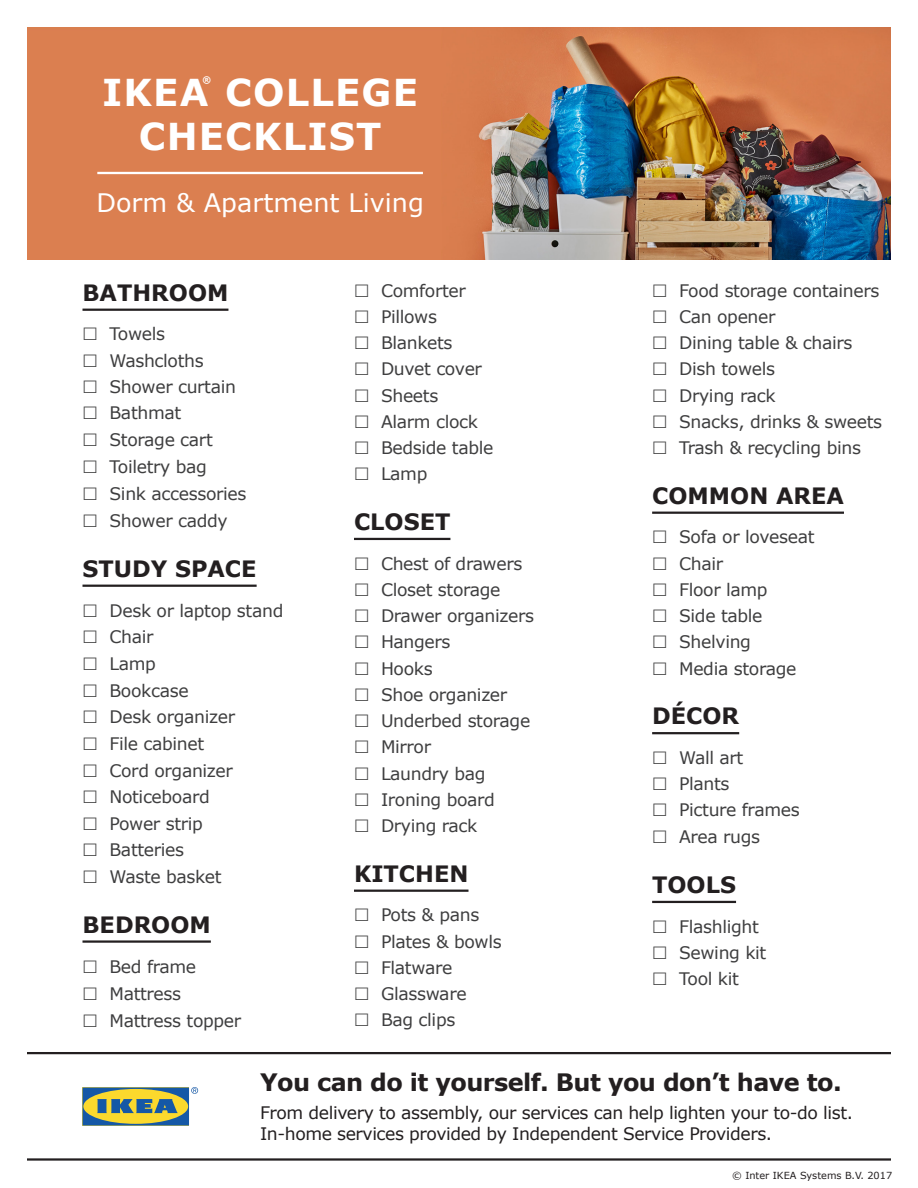
<style>
.page{position:relative;width:918px;height:1188px;background:#fff}
.page>*{position:absolute;margin:0;border:0;box-sizing:border-box;transform-origin:0 0}
.t1{font:700 37.05px "Verdana";letter-spacing:.03em;color:#fff}
.t2{font:25.5px "Verdana";color:#fff}
.t3{font:700 24px "Verdana";letter-spacing:-.025em;color:#231f20}
.Header_1{font:700 22.5px "Verdana";color:#231f20}
.t4{font:17.25px "Verdana";letter-spacing:-.02em;color:#3e3e3f}
.t5{font:17.25px "Verdana";letter-spacing:-.025em;color:#231f20}
.t6{font:9.75px "Verdana";color:#231f20}
.t7{font:700 9px "Verdana";color:#fff}
</style>
<div class="page">
<img style="left:28px;top:28px;width:862px;height:232px">
<hr style="left:82px;top:309px;width:146px;height:2px;background:#231f20">
<hr style="left:82px;top:585px;width:175px;height:2px;background:#231f20">
<hr style="left:82px;top:940px;width:129px;height:3px;background:#231f20">
<hr style="left:354px;top:538px;width:96px;height:2px;background:#231f20">
<hr style="left:354px;top:890px;width:115px;height:2px;background:#231f20">
<hr style="left:652px;top:512px;width:192px;height:2px;background:#231f20">
<hr style="left:652px;top:732px;width:87px;height:2px;background:#231f20">
<hr style="left:652px;top:901px;width:84px;height:2px;background:#231f20">
<hr style="left:27px;top:1158px;width:864px;height:3px;background:#231f20">
<hr style="left:27px;top:1052px;width:864px;height:2px;background:#231f20">
<hr style="left:97px;top:172px;width:326px;height:2px;background:#fff">
<svg style="left:82px;top:1087px;width:116px;height:39px;background:#94a272"></svg>
<p class="t7" style="left:202px;top:74px;width:10px">®</p>
<p class="t1" style="left:225px;top:66px;width:194px">COLLEGE</p>
<p class="t1" style="left:139px;top:111px;width:244px">CHECKLIST</p>
<p class="t1" style="left:102px;top:66px;width:108px">IKEA</p>
<p class="t2" style="left:96px;top:185px;width:329px">Dorm &amp; Apartment Living</p>
<p class="Header_1" style="left:82px;top:277px;width:147px">BATHROOM</p>
<p class="t4" style="left:110px;top:322px;width:57px">Towels</p>
<p class="t4" style="left:110px;top:349px;width:96px">Washcloths</p>
<p class="t4" style="left:110px;top:375px;width:128px">Shower curtain</p>
<p class="t4" style="left:110px;top:401px;width:73px">Bathmat</p>
<p class="t4" style="left:110px;top:428px;width:105px">Storage cart</p>
<p class="t4" style="left:110px;top:455px;width:99px">Toiletry bag</p>
<p class="t4" style="left:110px;top:482px;width:138px">Sink accessories</p>
<p class="t4" style="left:110px;top:509px;width:120px">Shower caddy</p>
<p class="Header_1" style="left:82px;top:553px;width:176px">STUDY SPACE</p>
<p class="t4" style="left:110px;top:599px;width:175px">Desk or laptop stand</p>
<p class="t4" style="left:110px;top:625px;width:46px">Chair</p>
<p class="t4" style="left:110px;top:652px;width:48px">Lamp</p>
<p class="t4" style="left:110px;top:679px;width:81px">Bookcase</p>
<p class="t4" style="left:110px;top:705px;width:127px">Desk organizer</p>
<p class="t4" style="left:110px;top:732px;width:96px">File cabinet</p>
<p class="t4" style="left:110px;top:758px;width:125px">Cord organizer</p>
<p class="t4" style="left:110px;top:785px;width:102px">Noticeboard</p>
<p class="t4" style="left:110px;top:812px;width:95px">Power strip</p>
<p class="t4" style="left:110px;top:838px;width:76px">Batteries</p>
<p class="t4" style="left:110px;top:865px;width:114px">Waste basket</p>
<p class="Header_1" style="left:82px;top:908px;width:130px">BEDROOM</p>
<p class="t4" style="left:110px;top:955px;width:88px">Bed frame</p>
<p class="t4" style="left:110px;top:982px;width:73px">Mattress</p>
<p class="t4" style="left:110px;top:1009px;width:133px">Mattress topper</p>
<p class="t4" style="left:381px;top:279px;width:86px">Comforter</p>
<p class="t4" style="left:381px;top:305px;width:58px">Pillows</p>
<p class="t4" style="left:381px;top:331px;width:73px">Blankets</p>
<p class="t4" style="left:381px;top:357px;width:103px">Duvet cover</p>
<p class="t4" style="left:381px;top:384px;width:59px">Sheets</p>
<p class="t4" style="left:381px;top:410px;width:99px">Alarm clock</p>
<p class="t4" style="left:381px;top:436px;width:114px">Bedside table</p>
<p class="t4" style="left:381px;top:462px;width:48px">Lamp</p>
<p class="Header_1" style="left:354px;top:506px;width:98px">CLOSET</p>
<p class="t4" style="left:381px;top:552px;width:143px">Chest of drawers</p>
<p class="t4" style="left:381px;top:578px;width:121px">Closet storage</p>
<p class="t4" style="left:381px;top:604px;width:155px">Drawer organizers</p>
<p class="t4" style="left:381px;top:630px;width:71px">Hangers</p>
<p class="t4" style="left:381px;top:657px;width:53px">Hooks</p>
<p class="t4" style="left:381px;top:683px;width:128px">Shoe organizer</p>
<p class="t4" style="left:381px;top:709px;width:151px">Underbed storage</p>
<p class="t4" style="left:381px;top:735px;width:52px">Mirror</p>
<p class="t4" style="left:381px;top:762px;width:106px">Laundry bag</p>
<p class="t4" style="left:381px;top:788px;width:116px">Ironing board</p>
<p class="t4" style="left:381px;top:814px;width:98px">Drying rack</p>
<p class="Header_1" style="left:354px;top:858px;width:116px">KITCHEN</p>
<p class="t4" style="left:381px;top:903px;width:100px">Pots &amp; pans</p>
<p class="t4" style="left:381px;top:930px;width:122px">Plates &amp; bowls</p>
<p class="t4" style="left:381px;top:956px;width:73px">Flatware</p>
<p class="t4" style="left:381px;top:982px;width:87px">Glassware</p>
<p class="t4" style="left:381px;top:1008px;width:76px">Bag clips</p>
<p class="t4" style="left:679px;top:279px;width:202px">Food storage containers</p>
<p class="t4" style="left:679px;top:305px;width:98px">Can opener</p>
<p class="t4" style="left:679px;top:331px;width:175px">Dining table &amp; chairs</p>
<p class="t4" style="left:679px;top:357px;width:97px">Dish towels</p>
<p class="t4" style="left:679px;top:384px;width:98px">Drying rack</p>
<p class="t4" style="left:679px;top:410px;width:205px">Snacks, drinks &amp; sweets</p>
<p class="t4" style="left:679px;top:436px;width:183px">Trash &amp; recycling bins</p>
<p class="Header_1" style="left:652px;top:480px;width:193px">COMMON AREA</p>
<p class="t4" style="left:679px;top:525px;width:137px">Sofa or loveseat</p>
<p class="t4" style="left:679px;top:552px;width:46px">Chair</p>
<p class="t4" style="left:679px;top:578px;width:90px">Floor lamp</p>
<p class="t4" style="left:679px;top:604px;width:85px">Side table</p>
<p class="t4" style="left:679px;top:630px;width:73px">Shelving</p>
<p class="t4" style="left:679px;top:657px;width:119px">Media storage</p>
<p class="Header_1" style="left:652px;top:700px;width:89px">DÉCOR</p>
<p class="t4" style="left:679px;top:746px;width:66px">Wall art</p>
<p class="t4" style="left:679px;top:772px;width:52px">Plants</p>
<p class="t4" style="left:679px;top:798px;width:122px">Picture frames</p>
<p class="t4" style="left:679px;top:825px;width:83px">Area rugs</p>
<p class="Header_1" style="left:652px;top:869px;width:85px">TOOLS</p>
<p class="t4" style="left:679px;top:915px;width:81px">Flashlight</p>
<p class="t4" style="left:679px;top:941px;width:89px">Sewing kit</p>
<p class="t4" style="left:679px;top:967px;width:61px">Tool kit</p>
<p class="t3" style="left:260px;top:1065px;width:583px">You can do it yourself. But you don’t have to.</p>
<p class="t5" style="left:260px;top:1101px;width:594px">From delivery to assembly, our services can help lighten your to-do list.</p>
<p class="t5" style="left:260px;top:1122px;width:514px">In-home services provided by Independent Service Providers.</p>
<p class="t6" style="left:732px;top:1169px;width:162px">© Inter IKEA Systems B.V. 2017</p>
</div>
